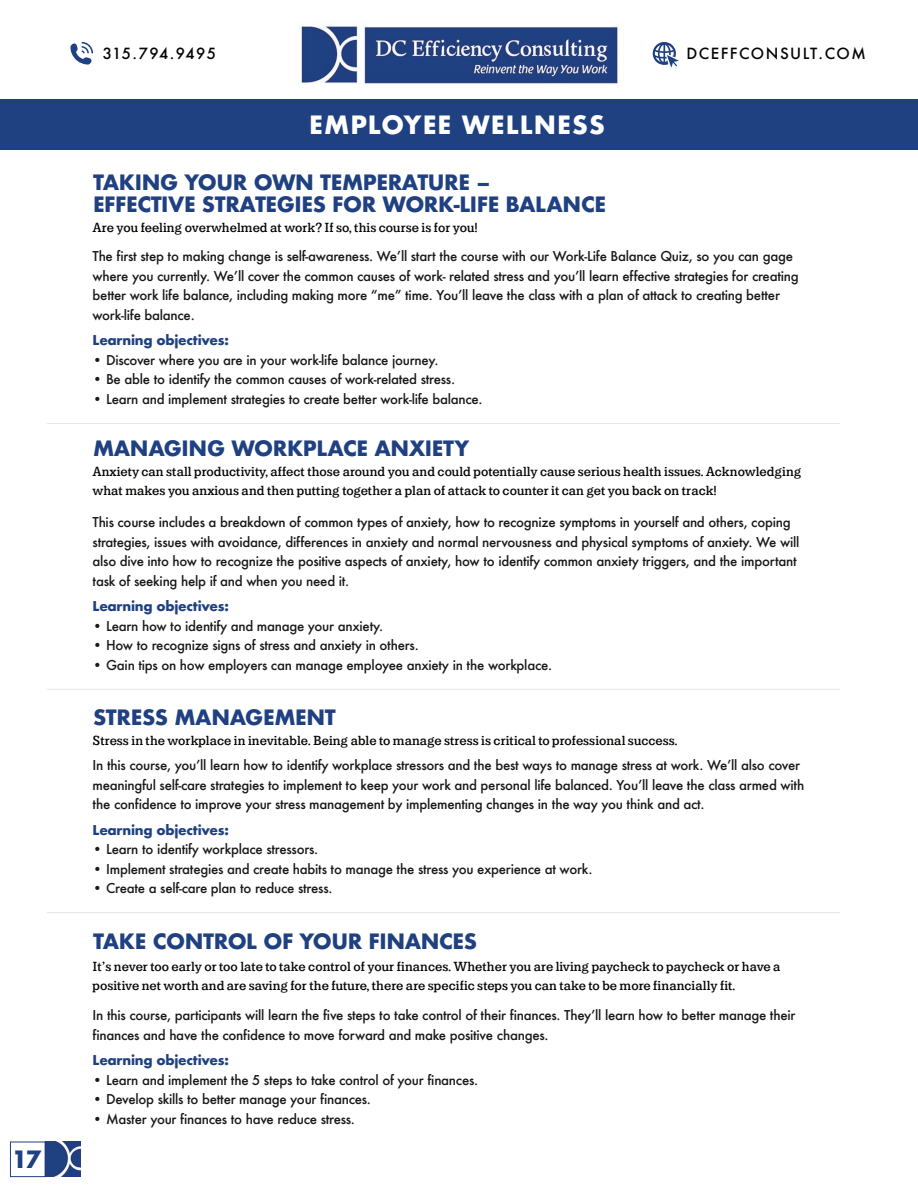
<style>
.page{position:relative;width:918px;height:1188px;background:#fff}
.page>*{position:absolute;margin:0;border:0;box-sizing:border-box;transform-origin:0 0}
.t1{font:700 24.45px "Futura";letter-spacing:.04em;color:#fff}
.t2{font:700 23.25px "Futura";color:#1f4081}
.t3{font:700 20.55px/22px "Futura";letter-spacing:-.02em;color:#1f4081}
.t4{font:500 15px "Futura";letter-spacing:.1em;color:#050504}
.t5{font:500 15px "Futura";letter-spacing:.02em;color:#050504}
.t6{font:600 14.7px/19px "Lehigh Personal";color:#050504}
.t7{font:500 13.2px/19.5px "Futura";letter-spacing:-.02em;color:#191919}
.t8{font:700 13.2px "Futura";letter-spacing:-.02em;color:#1f4081}
</style>
<div class="page">
<img style="left:45px;top:1142px;width:35px;height:35px">
<div style="left:10px;top:1142px;width:35px;height:35px;border:1px solid #1f4081"></div>
<div style="left:0;top:99px;width:918px;height:51px;background:#1f4081"></div>
<hr style="left:47px;top:689px;width:793px;height:1px;background:#e6e7e9">
<hr style="left:47px;top:423px;width:793px;height:1px;background:#e6e7e9">
<hr style="left:47px;top:912px;width:793px;height:1px;background:#e6e7e9">
<img style="left:301px;top:26px;width:317px;height:58px">
<svg style="left:70px;top:42px;width:23px;height:23px"></svg>
<svg style="left:652px;top:42px;width:27px;height:26px"></svg>
<h2 class="t2" style="left:12px;top:1142px;width:31px">17</h2>
<p class="t5" style="left:103px;top:43px;width:115px">315.794.9495</p>
<p class="t4" style="left:686px;top:43px;width:181px">DCEFFCONSULT.COM</p>
<h1 class="t1" style="left:309px;top:107px;width:297px">EMPLOYEE WELLNESS</h1>
<h3 class="t3" style="left:93px;top:171px;width:515px">TAKING YOUR OWN TEMPERATURE –<br>EFFECTIVE STRATEGIES FOR WORK-LIFE BALANCE</h3>
<p class="t6" style="left:93px;top:217px;width:386px">Are you feeling overwhelmed at work? If so, this course is for you!</p>
<p class="t7" style="left:93px;top:247px;width:708px">The first step to making change is self-awareness. Weʼll start the course with our Work-Life Balance Quiz, so you can gage where you currently. Weʼll cover the common causes of work- related stress and youʼll learn effective strategies for creating better work life balance, including making more “me” time. Youʼll leave the class with a plan of attack to creating better work-life balance.</p>
<p class="t8" style="left:93px;top:331px;width:138px">Learning objectives:</p>
<p class="t7" style="left:93px;top:350px;width:348px">• Discover where you are in your work-life balance journey.</p>
<p class="t7" style="left:93px;top:370px;width:364px">• Be able to identify the common causes of work-related stress.</p>
<p class="t7" style="left:93px;top:389px;width:392px">• Learn and implement strategies to create better work-life balance.</p>
<h3 class="t3" style="left:93px;top:437px;width:378px">MANAGING WORKPLACE ANXIETY</h3>
<p class="t6" style="left:93px;top:462px;width:710px">Anxiety can stall productivity, affect those around you and could potentially cause serious health issues. Acknowledging what makes you anxious and then putting together a plan of attack to counter it can get you back on track!</p>
<p class="t7" style="left:93px;top:512px;width:708px">This course includes a breakdown of common types of anxiety, how to recognize symptoms in yourself and others, coping strategies, issues with avoidance, differences in anxiety and normal nervousness and physical symptoms of anxiety. We will also dive into how to recognize the positive aspects of anxiety, how to identify common anxiety triggers, and the important task of seeking help if and when you need it.</p>
<p class="t8" style="left:93px;top:597px;width:138px">Learning objectives:</p>
<p class="t7" style="left:93px;top:616px;width:292px">• Learn how to identify and manage your anxiety.</p>
<p class="t7" style="left:93px;top:635px;width:328px">• How to recognize signs of stress and anxiety in others.</p>
<p class="t7" style="left:93px;top:655px;width:461px">• Gain tips on how employers can manage employee anxiety in the workplace.</p>
<h3 class="t3" style="left:93px;top:706px;width:244px">STRESS MANAGEMENT</h3>
<p class="t6" style="left:93px;top:731px;width:586px">Stress in the workplace in inevitable. Being able to manage stress is critical to professional success.</p>
<p class="t7" style="left:93px;top:755px;width:713px">In this course, youʼll learn how to identify workplace stressors and the best ways to manage stress at work. Weʼll also cover meaningful self-care strategies to implement to keep your work and personal life balanced. Youʼll leave the class armed with the confidence to improve your stress management by implementing changes in the way you think and act.</p>
<p class="t8" style="left:93px;top:820px;width:138px">Learning objectives:</p>
<p class="t7" style="left:93px;top:839px;width:227px">• Learn to identify workplace stressors.</p>
<p class="t7" style="left:93px;top:859px;width:501px">• Implement strategies and create habits to manage the stress you experience at work.</p>
<p class="t7" style="left:93px;top:878px;width:241px">• Create a self-care plan to reduce stress.</p>
<h3 class="t3" style="left:93px;top:931px;width:386px">TAKE CONTROL OF YOUR FINANCES</h3>
<p class="t6" style="left:93px;top:957px;width:690px">It’s never too early or too late to take control of your finances. Whether you are living paycheck to paycheck or have a positive net worth and are saving for the future, there are specific steps you can take to be more financially fit.</p>
<p class="t7" style="left:93px;top:1006px;width:704px">In this course, participants will learn the five steps to take control of their finances. Theyʼll learn how to better manage their finances and have the confidence to move forward and make positive changes.</p>
<p class="t8" style="left:93px;top:1051px;width:138px">Learning objectives:</p>
<p class="t7" style="left:93px;top:1070px;width:387px">• Learn and implement the 5 steps to take control of your finances.</p>
<p class="t7" style="left:93px;top:1090px;width:280px">• Develop skills to better manage your finances.</p>
<p class="t7" style="left:93px;top:1109px;width:264px">• Master your finances to have reduce stress.</p>
</div>
